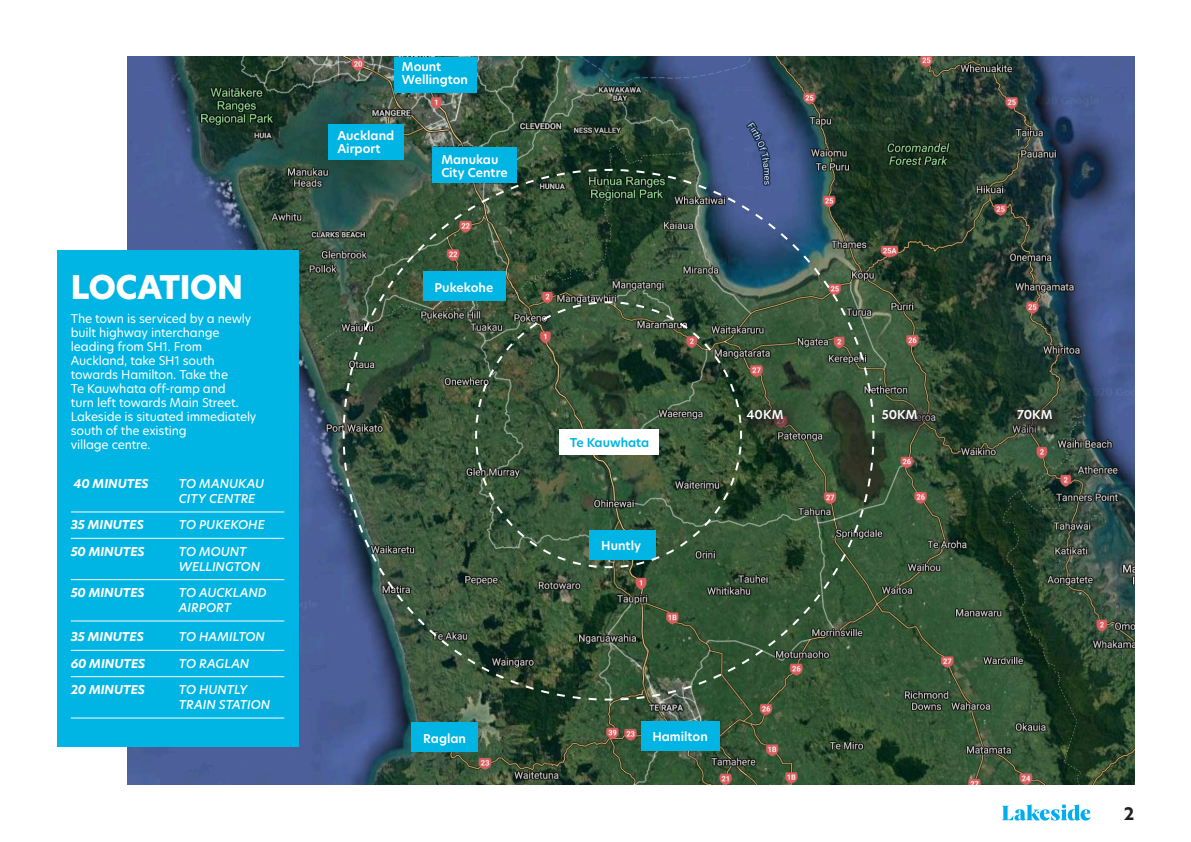
<style>
.page{position:relative;width:1191px;height:842px;background:#fff}
.page>*{position:absolute;margin:0;border:0;box-sizing:border-box;transform-origin:0 0}
.t1{font:800 32px "Hero New";letter-spacing:-.005em;color:#fff}
.t2{font:700 17px "Hero New";color:#231f20}
.Body_copy_2{font:12px/14px "Hero New";letter-spacing:-.015em;color:#fff}
.H2_copy{font:italic 500 12px/15px "Hero New";letter-spacing:-.005em;color:#fff}
.Body_copy{font:600 12px/13px "Hero New";color:#fff}
.H2_copy-2{font:italic 700 12px "Hero New";letter-spacing:-.005em;color:#fff}
.Body_copy-2{font:600 12px "Hero New";letter-spacing:-.005em;color:#00b4e3}
</style>
<div class="page">
<img style="left:128px;top:57px;width:1006px;height:727px">
<div style="left:641px;top:721px;width:78px;height:30px;background:#00b4e3"></div>
<div style="left:412px;top:722px;width:66px;height:30px;background:#00b4e3"></div>
<img style="left:342px;top:168px;width:533px;height:533px">
<div style="left:57px;top:250px;width:241px;height:217px;background:#00b4e3"></div>
<div style="left:57px;top:464px;width:241px;height:282px;background:#00b4e3"></div>
<hr style="left:71px;top:512px;width:213px;height:1px;background:#fff">
<hr style="left:71px;top:538px;width:213px;height:1px;background:#fff">
<hr style="left:71px;top:579px;width:213px;height:1px;background:#fff">
<hr style="left:71px;top:621px;width:213px;height:1px;background:#fff">
<hr style="left:71px;top:650px;width:213px;height:1px;background:#fff">
<hr style="left:71px;top:676px;width:213px;height:1px;background:#fff">
<hr style="left:71px;top:718px;width:213px;height:1px;background:#fff">
<div style="left:394px;top:57px;width:82px;height:35px;background:#00b4e3"></div>
<div style="left:433px;top:147px;width:84px;height:36px;background:#00b4e3"></div>
<div style="left:329px;top:124px;width:75px;height:36px;background:#00b4e3"></div>
<div style="left:869px;top:396px;width:69px;height:45px;background:#231f20;opacity:.75"></div>
<div style="left:1004px;top:396px;width:69px;height:45px;background:#231f20;opacity:.75"></div>
<div style="left:733px;top:396px;width:71px;height:45px;background:#231f20;opacity:.75"></div>
<svg style="left:1002px;top:804px;width:88px;height:17px"></svg>
<h1 class="t1" style="left:71px;top:265px;width:174px">LOCATION</h1>
<p class="Body_copy_2" style="left:71px;top:311px;width:187px">The town is serviced by a newly built highway interchange leading from SH1. From<br>Auckland, take SH1 south towards Hamilton. Take the<br>Te Kauwhata off-ramp and<br>turn left towards Main Street.<br>Lakeside is situated immediately south of the existing<br>village centre.</p>
<p class="H2_copy-2" style="left:74px;top:475px;width:77px">40 MINUTES</p>
<p class="H2_copy" style="left:179px;top:476px;width:87px">TO MANUKAU<br>CITY CENTRE</p>
<p class="H2_copy-2" style="left:71px;top:517px;width:74px">35 MINUTES</p>
<p class="H2_copy" style="left:179px;top:517px;width:87px">TO PUKEKOHE</p>
<p class="H2_copy-2" style="left:71px;top:543px;width:75px">50 MINUTES</p>
<p class="H2_copy" style="left:179px;top:544px;width:83px">TO MOUNT<br>WELLINGTON</p>
<p class="H2_copy-2" style="left:71px;top:584px;width:75px">50 MINUTES</p>
<p class="H2_copy" style="left:179px;top:585px;width:89px">TO AUCKLAND<br>AIRPORT</p>
<p class="H2_copy-2" style="left:71px;top:629px;width:74px">35 MINUTES</p>
<p class="H2_copy" style="left:179px;top:629px;width:88px">TO HAMILTON</p>
<p class="H2_copy-2" style="left:71px;top:655px;width:76px">60 MINUTES</p>
<p class="H2_copy" style="left:179px;top:656px;width:72px">TO RAGLAN</p>
<p class="H2_copy-2" style="left:71px;top:681px;width:76px">20 MINUTES</p>
<p class="H2_copy" style="left:179px;top:682px;width:93px">TO HUNTLY<br>TRAIN STATION</p>
<p class="Body_copy" style="left:402px;top:60px;width:68px">Mount<br>Wellington</p>
<p class="Body_copy" style="left:337px;top:129px;width:58px">Auckland<br>Airport</p>
<p class="Body_copy" style="left:441px;top:153px;width:68px">Manukau<br>City Centre</p>
<p class="Body_copy" style="left:434px;top:281px;width:60px">Pukekohe</p>
<p class="Body_copy-2" style="left:570px;top:435px;width:81px">Te Kauwhata</p>
<p class="Body_copy" style="left:601px;top:539px;width:41px">Huntly</p>
<p class="Body_copy" style="left:746px;top:408px;width:38px">40KM</p>
<p class="Body_copy" style="left:882px;top:408px;width:37px">50KM</p>
<p class="Body_copy" style="left:1017px;top:408px;width:37px">70KM</p>
<p class="Body_copy" style="left:423px;top:732px;width:44px">Raglan</p>
<p class="Body_copy" style="left:652px;top:730px;width:57px">Hamilton</p>
<h2 class="t2" style="left:1123px;top:803px;width:12px">2</h2>
</div>
